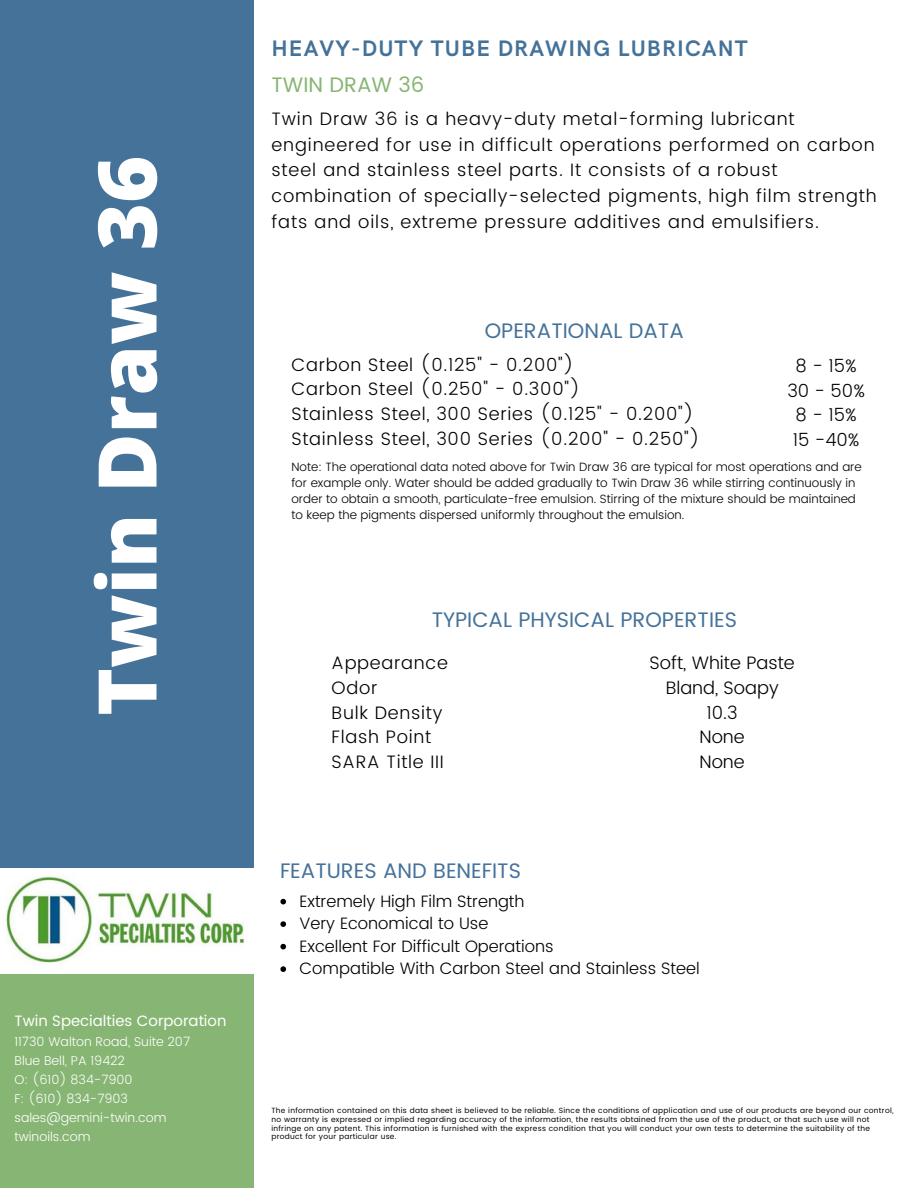
<style>
.page{position:relative;width:918px;height:1188px;background:#fff}
.page>*{position:absolute;margin:0;border:0;box-sizing:border-box;transform-origin:0 0}
.t1{font:800 81px "Open Sans";color:#fff}
.t2{font:700 22.5px "HK Grotesk";letter-spacing:.05em;color:#447299}
.t3{font:21px "Poppins";color:#447299}
.t4{font:21px "Poppins";color:#87b573}
.t5{font:300 18px/25.8px "Poppins";letter-spacing:.05em;color:#000}
.t6{font:300 18px "Poppins";color:#000}
.t7{font:300 16.5px "Poppins";color:#000}
.t8{font:15px "Poppins";color:#fff}
.t9{font:300 12.75px "Poppins";color:#fff}
.t10{font:300 12px/16px "Poppins";color:#000}
.t11{font:7.5px/8.7px "Poppins";letter-spacing:.04em;color:#000}
</style>
<div class="page">
<div style="left:0;top:0;width:253px;height:1188px;background:#87b573"></div>
<div style="left:0;top:0;width:253px;height:895px;background:#447299"></div>
<img style="left:0;top:868px;width:253px;height:106px">
<svg style="left:280px;top:899px;width:6px;height:5px"></svg>
<svg style="left:280px;top:921px;width:6px;height:6px"></svg>
<svg style="left:280px;top:944px;width:6px;height:5px"></svg>
<svg style="left:280px;top:966px;width:6px;height:6px"></svg>
<p class="t1" style="left:70px;top:716px;width:562px;rotate:-90deg">Twin Draw 36</p>
<p class="t8" style="left:15px;top:1013px;width:213px">Twin Specialties Corporation</p>
<p class="t9" style="left:15px;top:1034px;width:177px">11730 Walton Road, Suite 207</p>
<p class="t9" style="left:15px;top:1053px;width:112px">Blue Bell, PA 19422</p>
<p class="t9" style="left:15px;top:1072px;width:120px">O: (610) 834-7900</p>
<p class="t9" style="left:15px;top:1091px;width:115px">F: (610) 834-7903</p>
<p class="t9" style="left:15px;top:1110px;width:153px">sales@gemini-twin.com</p>
<p class="t9" style="left:15px;top:1129px;width:78px">twinoils.com</p>
<p class="t2" style="left:271px;top:35px;width:478px">HEAVY-DUTY TUBE DRAWING LUBRICANT</p>
<p class="t4" style="left:271px;top:73px;width:154px">TWIN DRAW 36</p>
<p class="t5" style="left:271px;top:106px;width:607px">Twin Draw 36 is a heavy-duty metal-forming lubricant engineered for use in difficult operations performed on carbon steel and stainless steel parts. It consists of a robust combination of specially-selected pigments, high film strength fats and oils, extreme pressure additives and emulsifiers.</p>
<p class="t3" style="left:485px;top:318px;width:201px">OPERATIONAL DATA</p>
<p class="t5" style="left:291px;top:351px;width:284px">Carbon Steel (0.125" - 0.200")</p>
<p class="t5" style="left:291px;top:376px;width:290px">Carbon Steel (0.250" - 0.300")</p>
<p class="t5" style="left:291px;top:401px;width:404px">Stainless Steel, 300 Series (0.125" - 0.200")</p>
<p class="t5" style="left:291px;top:426px;width:410px">Stainless Steel, 300 Series (0.200" - 0.250")</p>
<p class="t5" style="left:796px;top:353px;width:63px">8 - 15%</p>
<p class="t5" style="left:787px;top:378px;width:79px">30 - 50%</p>
<p class="t5" style="left:796px;top:402px;width:63px">8 - 15%</p>
<p class="t5" style="left:793px;top:427px;width:68px">15 -40%</p>
<p class="t10" style="left:291px;top:459px;width:572px">Note: The operational data noted above for Twin Draw 36 are typical for most operations and are for example only. Water should be added gradually to Twin Draw 36 while stirring continuously in order to obtain a smooth, particulate-free emulsion. Stirring of the mixture should be maintained to keep the pigments dispersed uniformly throughout the emulsion.</p>
<p class="t3" style="left:432px;top:608px;width:307px">TYPICAL PHYSICAL PROPERTIES</p>
<p class="t6" style="left:650px;top:652px;width:147px">Soft, White Paste</p>
<p class="t6" style="left:666px;top:677px;width:114px">Bland, Soapy</p>
<p class="t5" style="left:707px;top:700px;width:33px">10.3</p>
<p class="t5" style="left:700px;top:724px;width:47px">None</p>
<p class="t5" style="left:700px;top:749px;width:47px">None</p>
<p class="t5" style="left:332px;top:650px;width:118px">Appearance</p>
<p class="t5" style="left:332px;top:675px;width:47px">Odor</p>
<p class="t5" style="left:332px;top:700px;width:112px">Bulk Density</p>
<p class="t5" style="left:332px;top:724px;width:101px">Flash Point</p>
<p class="t5" style="left:332px;top:749px;width:114px">SARA Title III</p>
<p class="t3" style="left:280px;top:858px;width:243px">FEATURES AND BENEFITS</p>
<p class="t7" style="left:299px;top:891px;width:227px">Extremely High Film Strength</p>
<p class="t7" style="left:299px;top:914px;width:190px">Very Economical to Use</p>
<p class="t7" style="left:299px;top:936px;width:256px">Excellent For Difficult Operations</p>
<p class="t7" style="left:299px;top:959px;width:402px">Compatible With Carbon Steel and Stainless Steel</p>
<p class="t11" style="left:271px;top:1106px;width:624px">The information contained on this data sheet is believed to be reliable. Since the conditions of application and use of our products are beyond our control, no warranty is expressed or implied regarding accuracy of the information, the results obtained from the use of the product, or that such use will not infringe on any patent. This information is furnished with the express condition that you will conduct your own tests to determine the suitability of the product for your particular use.</p>
</div>
